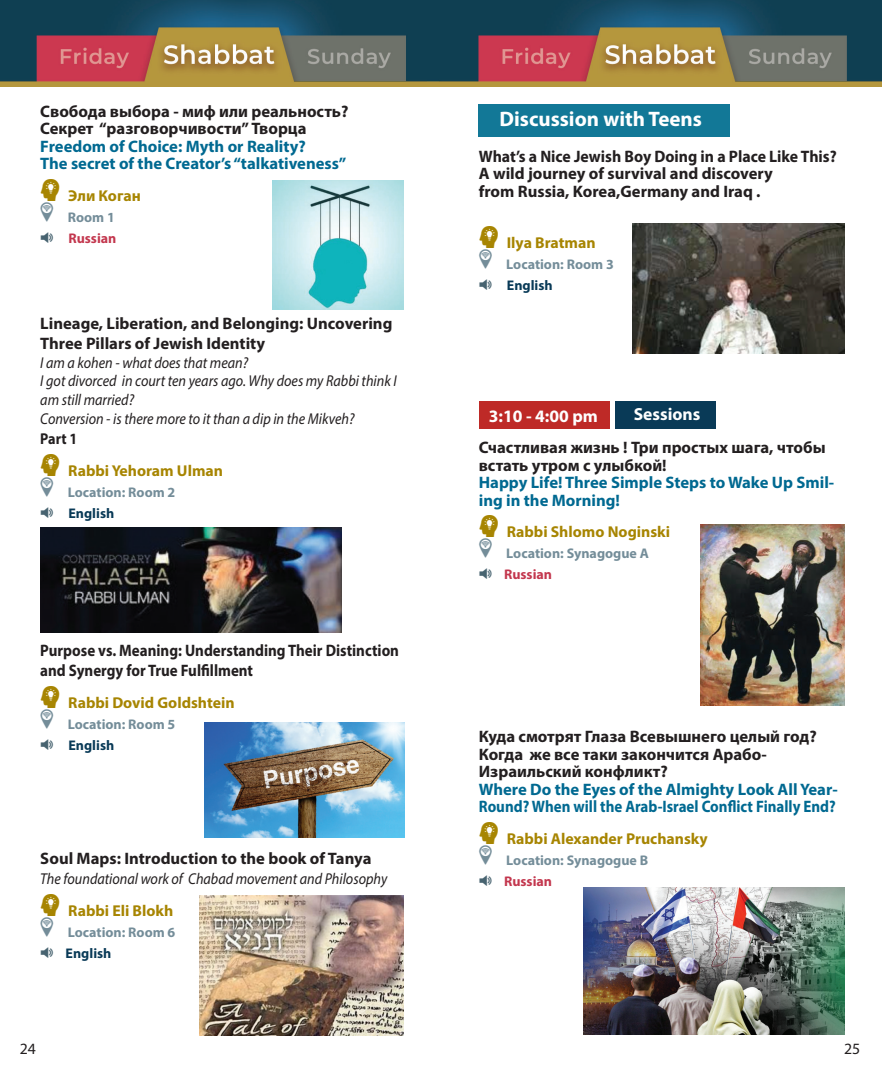
<style>
.page{position:relative;width:882px;height:1071px;background:#fff}
.page>*{position:absolute;margin:0;border:0;box-sizing:border-box;transform-origin:0 0}
.t1{font:700 21px "Myriad Pro";color:#fff}
.t2{font:700 17.5px "Myriad Pro";color:#fff}
.t3{font:700 16.62px/17.5px "Myriad Pro";color:#231f20}
.t4{font:700 16.62px/17.5px "Myriad Pro";color:#006991}
.t5{font:700 16.62px/19.9px "Myriad Pro";color:#231f20;scale:.9 1}
.t6{font:700 16.62px "Myriad Pro";color:#231f20;scale:.95 1}
.t7{font:italic 15.75px/18.9px "Myriad Pro";color:#231f20;scale:.9 1}
.t8{font:700 15.75px "Myriad Pro";color:#a78502}
.t9{font:700 15.75px "Myriad Pro";color:#231f20;scale:.9 1}
.t10{font:15.75px "Myriad Pro";color:#231f20}
.t11{font:700 14px "Myriad Pro";color:#748d99}
.t12{font:700 14px "Myriad Pro";color:#093a57}
.t13{font:700 14px "Myriad Pro";color:#c3374e}
.s1{font-family:"Graphicdesign";font-weight:400;font-size:31.5px}
</style>
<div class="page">
<img style="left:0;top:0;width:427px;height:87px">
<img style="left:272px;top:180px;width:131px;height:130px">
<img style="left:40px;top:528px;width:301px;height:104px">
<img style="left:199px;top:895px;width:204px;height:140px">
<img style="left:204px;top:722px;width:201px;height:115px">
<img style="left:427px;top:0;width:455px;height:87px">
<div style="left:479px;top:402px;width:131px;height:27px;background:#be2a27"></div>
<div style="left:615px;top:402px;width:101px;height:27px;background:#093a57"></div>
<img style="left:583px;top:888px;width:261px;height:147px">
<div style="left:478px;top:104px;width:252px;height:32px;background:#127897"></div>
<img style="left:633px;top:224px;width:211px;height:130px">
<img style="left:701px;top:524px;width:143px;height:181px">
<p class="t3" style="left:40px;top:102px;width:310px">Свобода выбора - миф или реальность?</p>
<p class="t3" style="left:40px;top:120px;width:268px">Секрет “разговорчивости” Творца</p>
<p class="t4" style="left:40px;top:137px;width:267px">Freedom of Choice: Myth or Reality?</p>
<p class="t4" style="left:40px;top:155px;width:308px">The secret of the Creator’s “talkativeness”</p>
<p class="t8" style="left:40px;top:185px;width:102px"><span class="s1">C</span> Эли Коган</p>
<p class="t11" style="left:68px;top:208px;width:49px">Room 1</p>
<p class="t13" style="left:68px;top:229px;width:50px">Russian</p>
<p class="t3" style="left:40px;top:313px;width:354px;line-height:19.9px">Lineage, Liberation, and Belonging: Uncovering<br>Three Pillars of Jewish Identity</p>
<p class="t7" style="left:40px;top:353px;width:233px">I am a kohen - what does that mean?</p>
<p class="t7" style="left:40px;top:371px;width:398px">I got divorced in court ten years ago. Why does my Rabbi think I am still married?</p>
<p class="t7" style="left:40px;top:409px;width:351px">Conversion - is there more to it than a dip in the Mikveh?</p>
<p class="t9" style="left:40px;top:429px;width:43px">Part 1</p>
<p class="t8" style="left:40px;top:460px;width:184px"><span class="s1">C</span> Rabbi Yehoram Ulman</p>
<p class="t11" style="left:68px;top:483px;width:109px">Location: Room 2</p>
<p class="t12" style="left:68px;top:504px;width:47px">English</p>
<p class="t5" style="left:40px;top:640px;width:400px">Purpose vs. Meaning: Understanding Their Distinction and Synergy for True Fulfillment</p>
<p class="t8" style="left:40px;top:692px;width:196px"><span class="s1">C</span> Rabbi Dovid Goldshtein</p>
<p class="t11" style="left:68px;top:715px;width:109px">Location: Room 5</p>
<p class="t12" style="left:68px;top:736px;width:47px">English</p>
<p class="t3" style="left:40px;top:850px;width:333px">Soul Maps: Introduction to the book of Tanya</p>
<p class="t7" style="left:40px;top:869px;width:387px">The foundational work of Chabad movement and Philosophy</p>
<p class="t8" style="left:40px;top:900px;width:135px"><span class="s1">C</span> Rabbi Eli Blokh</p>
<p class="t11" style="left:68px;top:923px;width:109px">Location: Room 6</p>
<p class="t12" style="left:66px;top:944px;width:47px">English</p>
<p class="t1" style="left:499px;top:106px;width:204px">Discussion with Teens</p>
<p class="t6" style="left:479px;top:145px;width:378px">What’s a Nice Jewish Boy Doing in a Place Like This?</p>
<p class="t3" style="left:479px;top:164px;width:295px">A wild journey of survival and discovery</p>
<p class="t3" style="left:479px;top:182px;width:283px">from Russia, Korea,Germany and Iraq .</p>
<p class="t8" style="left:479px;top:233px;width:118px"><span class="s1">C</span> Ilya Bratman</p>
<p class="t11" style="left:506px;top:255px;width:109px">Location: Room 3</p>
<p class="t12" style="left:507px;top:276px;width:47px">English</p>
<p class="t2" style="left:489px;top:404px;width:111px">3:10 - 4:00 pm</p>
<p class="t2" style="left:634px;top:403px;width:68px">Sessions</p>
<p class="t3" style="left:479px;top:439px;width:348px">Счастливая жизнь ! Три простых шага, чтобы встать утром с улыбкой!</p>
<p class="t4" style="left:479px;top:474px;width:357px">Happy Life! Three Simple Steps to Wake Up Smil&shy;ing in the Morning!</p>
<p class="t8" style="left:479px;top:522px;width:193px"><span class="s1">C</span> Rabbi Shlomo Noginski</p>
<p class="t11" style="left:506px;top:545px;width:144px">Location: Synagogue A</p>
<p class="t13" style="left:504px;top:566px;width:50px">Russian</p>
<p class="t3" style="left:479px;top:727px;width:340px">Куда смотрят Глаза Всевышнего целый год?</p>
<p class="t3" style="left:479px;top:745px;width:290px">Когда же все таки закончится Арабо-<br>Израильский конфликт?</p>
<p class="t4" style="left:479px;top:780px;width:360px">Where Do the Eyes of the Almighty Look All Year-<br>Round? When will the Arab-Israel Conflict Finally End?</p>
<p class="t8" style="left:479px;top:828px;width:230px"><span class="s1">C</span> Rabbi Alexander Pruchansky</p>
<p class="t11" style="left:506px;top:851px;width:144px">Location: Synagogue B</p>
<p class="t13" style="left:504px;top:872px;width:50px">Russian</p>
<p class="t10" style="left:20px;top:1039px;width:18px">24</p>
<p class="t10" style="left:844px;top:1039px;width:18px">25</p>
</div>
